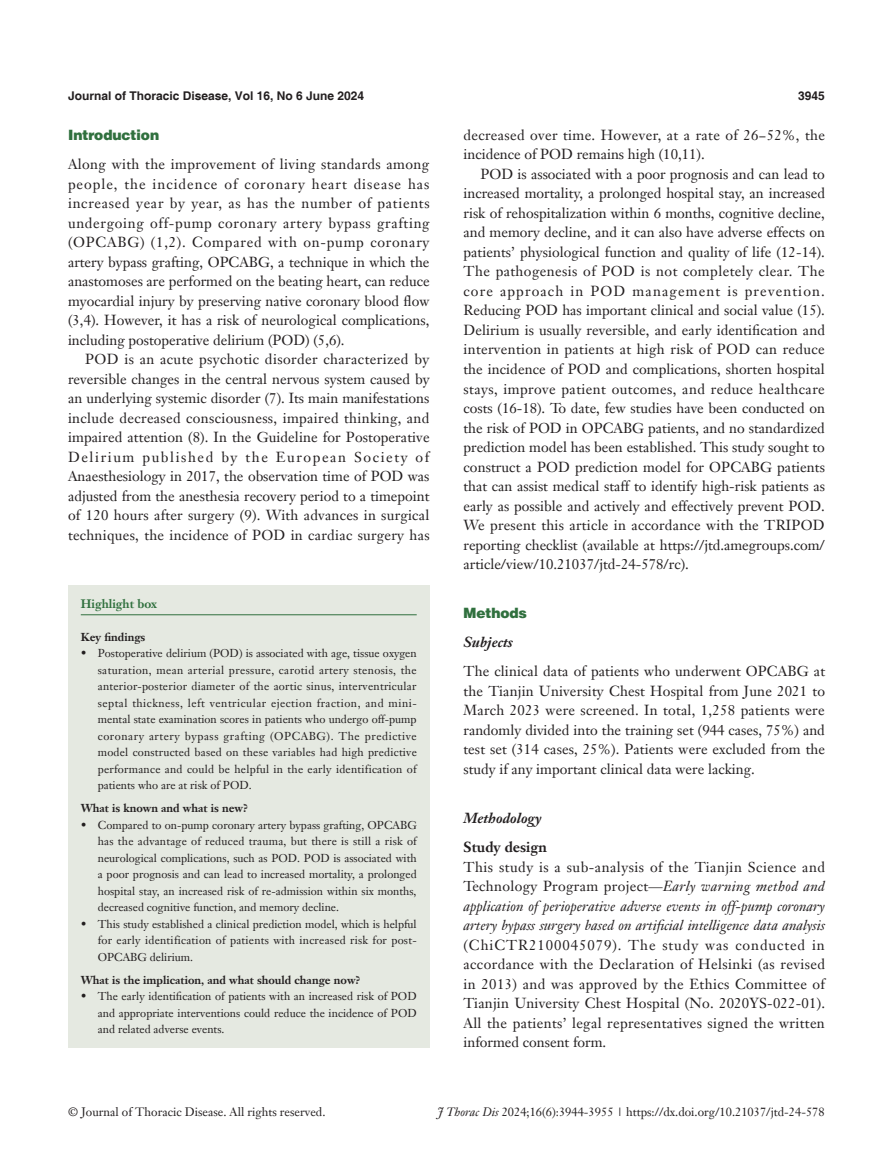
<style>
.page{position:relative;width:893px;height:1170px;background:#fff}
.page>*{position:absolute;margin:0;border:0;box-sizing:border-box;transform-origin:0 0}
.t1{font:14.25px/19.5px "Janson Text LT";color:#231f20;text-align:justify}
.t2{font:14.25px/19.5px "Janson Text LT";letter-spacing:.02em;color:#231f20}
._2ji-6_5{font:italic 700 14.25px "Janson Text LT";color:#231f20}
._1ji-zhengti{font:900 14.25px "Helvetica";color:#30703e}
._3ji-zhengti{font:700 14.25px "Janson Text LT";color:#231f20}
._1ji-6_5{font:900 14.25px "Helvetica";color:#30703e}
.t3{font:12px "Janson Text LT";color:#231f20}
.t4{font:700 12px "Helvetica";color:#231f20}
.Cite{font:700 12px "Janson Text LT";color:#30703e}
.box-zhengwen{font:11.25px/16.5px "Janson Text LT";color:#231f20;text-align:justify}
.box-biaoti-1_5mm{font:700 11.25px "Janson Text LT";color:#231f20}
.box-biaoti{font:700 11.25px "Janson Text LT";color:#231f20}
.s1{font-style:italic}
</style>
<div class="page">
<div style="left:68px;top:585px;width:361px;height:462px;background:#e5e9e1"></div>
<hr style="left:81px;top:614px;width:336px;height:1px;background:#30703e">
<p class="t4" style="left:68px;top:88px;width:298px">Journal of Thoracic Disease, Vol 16, No 6 June 2024</p>
<p class="t4" style="left:798px;top:88px;width:28px">3945</p>
<p class="_1ji-zhengti" style="left:68px;top:126px;width:93px">Introduction</p>
<p class="t1" style="left:68px;top:154px;width:363px">Along with the improvement of living standards among people, the incidence of coronary heart disease has increased year by year, as has the number of patients undergoing off-pump coronary artery bypass grafting (OPCABG) (1,2). Compared with on-pump coronary artery bypass grafting, OPCABG, a technique in which the anastomoses are performed on the beating heart, can reduce myocardial injury by preserving native coronary blood flow (3,4). However, it has a risk of neurological complications, including postoperative delirium (POD) (5,6).</p>
<p class="t1" style="left:68px;top:349px;width:363px;text-indent:17px">POD is an acute psychotic disorder characterized by reversible changes in the central nervous system caused by an underlying systemic disorder (7). Its main manifestations include decreased consciousness, impaired thinking, and impaired attention (8). In the Guideline for Postoperative Delirium published by the European Society of Anaesthesiology in 2017, the observation time of POD was adjusted from the anesthesia recovery period to a timepoint of 120 hours after surgery (9). With advances in surgical techniques, the incidence of POD in cardiac surgery has</p>
<p class="Cite" style="left:81px;top:596px;width:78px">Highlight box</p>
<p class="box-biaoti" style="left:81px;top:629px;width:66px">Key findings</p>
<p class="box-zhengwen" style="left:98px;top:645px;width:321px;text-indent:-17px">• Postoperative delirium (POD) is associated with age, tissue oxygen saturation, mean arterial pressure, carotid artery stenosis, the anterior-posterior diameter of the aortic sinus, interventricular septal thickness, left ventricular ejection fraction, and mini&shy;mental state examination scores in patients who undergo off‑pump coronary artery bypass grafting (OPCABG). The predictive model constructed based on these variables had high predictive performance and could be helpful in the early identification of patients who are at risk of POD.</p>
<p class="box-biaoti-1_5mm" style="left:81px;top:801px;width:169px">What is known and what is new?</p>
<p class="box-zhengwen" style="left:98px;top:816px;width:321px;text-indent:-17px">• Compared to on-pump coronary artery bypass grafting, OPCABG has the advantage of reduced trauma, but there is still a risk of neurological complications, such as POD. POD is associated with a poor prognosis and can lead to increased mortality, a prolonged hospital stay, an increased risk of re-admission within six months, decreased cognitive function, and memory decline.</p>
<p class="box-zhengwen" style="left:98px;top:915px;width:320px;text-indent:-17px">• This study established a clinical prediction model, which is helpful for early identification of patients with increased risk for post-OPCABG delirium.</p>
<p class="box-biaoti-1_5mm" style="left:81px;top:972px;width:281px">What is the implication, and what should change now?</p>
<p class="box-zhengwen" style="left:98px;top:987px;width:320px;text-indent:-17px">• The early identification of patients with an increased risk of POD and appropriate interventions could reduce the incidence of POD and related adverse events.</p>
<p class="t2" style="left:463px;top:125px;width:363px">decreased over time. However, at a rate of 26−52%, the incidence of POD remains high (10,11).</p>
<p class="t1" style="left:463px;top:164px;width:363px;text-indent:17px">POD is associated with a poor prognosis and can lead to increased mortality, a prolonged hospital stay, an increased risk of rehospitalization within 6 months, cognitive decline, and memory decline, and it can also have adverse effects on patients’ physiological function and quality of life (12-14).<br>The pathogenesis of POD is not completely clear. The core approach in POD management is prevention.<br>Reducing POD has important clinical and social value (15).<br>Delirium is usually reversible, and early identification and intervention in patients at high risk of POD can reduce the incidence of POD and complications, shorten hospital stays, improve patient outcomes, and reduce healthcare costs (16-18). To date, few studies have been conducted on the risk of POD in OPCABG patients, and no standardized prediction model has been established. This study sought to construct a POD prediction model for OPCABG patients that can assist medical staff to identify high-risk patients as early as possible and actively and effectively prevent POD.<br>We present this article in accordance with the TRIPOD reporting checklist (available at https://jtd.amegroups.com/ article/view/10.21037/jtd-24-578/rc).</p>
<p class="_1ji-6_5" style="left:463px;top:603px;width:65px">Methods</p>
<p class="_2ji-6_5" style="left:463px;top:633px;width:51px">Subjects</p>
<p class="t1" style="left:463px;top:661px;width:363px">The clinical data of patients who underwent OPCABG at the Tianjin University Chest Hospital from June 2021 to March 2023 were screened. In total, 1,258 patients were randomly divided into the training set (944 cases, 75%) and test set (314 cases, 25%). Patients were excluded from the study if any important clinical data were lacking.</p>
<p class="_2ji-6_5" style="left:463px;top:808px;width:80px">Methodology</p>
<p class="_3ji-zhengti" style="left:463px;top:837px;width:85px">Study design</p>
<p class="t1" style="left:463px;top:856px;width:363px">This study is a sub-analysis of the Tianjin Science and Technology Program project—<span class="s1">Early warning method and application of perioperative adverse events in off</span>-<span class="s1">pump coronary artery bypass surgery based on artificial intelligence data analysis </span>(ChiCTR2100045079). The study was conducted in accordance with the Declaration of Helsinki (as revised in 2013) and was approved by the Ethics Committee of Tianjin University Chest Hospital (No. 2020YS-022-01).<br>All the patients’ legal representatives signed the written informed consent form.</p>
<p class="t3" style="left:68px;top:1104px;width:259px">© Journal of Thoracic Disease. All rights reserved.</p>
<p class="t3" style="left:437px;top:1104px;width:389px"><span class="s1">J Thorac Dis</span> 2024;16(6):3944-3955 | https://dx.doi.org/10.21037/jtd-24-578</p>
</div>
